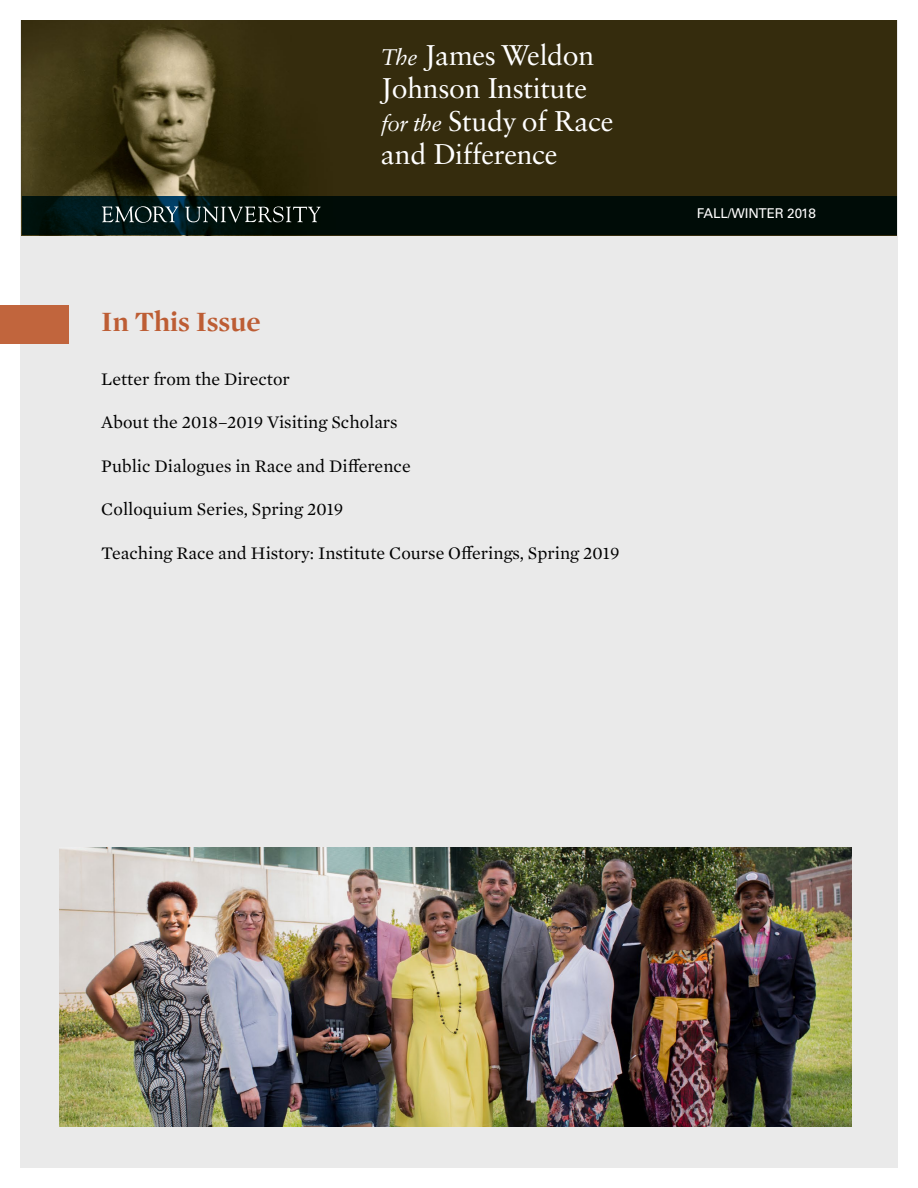
<style>
.page{position:relative;width:918px;height:1188px;background:#fff}
.page>*{position:absolute;margin:0;border:0;box-sizing:border-box;transform-origin:0 0}
.t1{font:28.5px/33px "Sabon LT Std";letter-spacing:-.01em;color:#fff}
.t2{font:700 28.5px "Mercury Display";color:#bd5d34}
.t3{font:18px "Mercury Text G1";color:#000}
.t4{font:13.5px "Univers LT";letter-spacing:-.01em;color:#fff}
.s1{font-style:italic;font-size:22.5px}
</style>
<div class="page">
<div style="left:20px;top:20px;width:878px;height:1148px;background:#eaeaea"></div>
<img style="left:22px;top:20px;width:874px;height:176px">
<svg style="left:22px;top:196px;width:874px;height:39px;background:#000e0a"></svg>
<svg style="left:185px;top:206px;width:136px;height:17px;background:#35403c"></svg>
<svg style="left:102px;top:206px;width:76px;height:17px"></svg>
<img style="left:59px;top:848px;width:793px;height:279px">
<div style="left:0;top:305px;width:68px;height:39px;background:#c1653d"></div>
<h1 class="t2" style="left:101px;top:301px;width:161px">In This Issue</h1>
<h1 class="t1" style="left:381px;top:38px;width:234px"><span class="s1">The</span> James Weldon<br>Johnson Institute <span class="s1">for the</span> Study of Race and Difference</h1>
<p class="t3" style="left:101px;top:366px;width:190px">Letter from the Director</p>
<p class="t3" style="left:101px;top:409px;width:298px">About the 2018–2019 Visiting Scholars</p>
<p class="t3" style="left:101px;top:453px;width:311px">Public Dialogues in Race and Difference</p>
<p class="t3" style="left:101px;top:496px;width:244px">Colloquium Series, Spring 2019</p>
<p class="t3" style="left:101px;top:540px;width:520px">Teaching Race and History: Institute Course Offerings, Spring 2019</p>
<p class="t4" style="left:697px;top:205px;width:121px">FALL/WINTER 2018</p>
</div>
